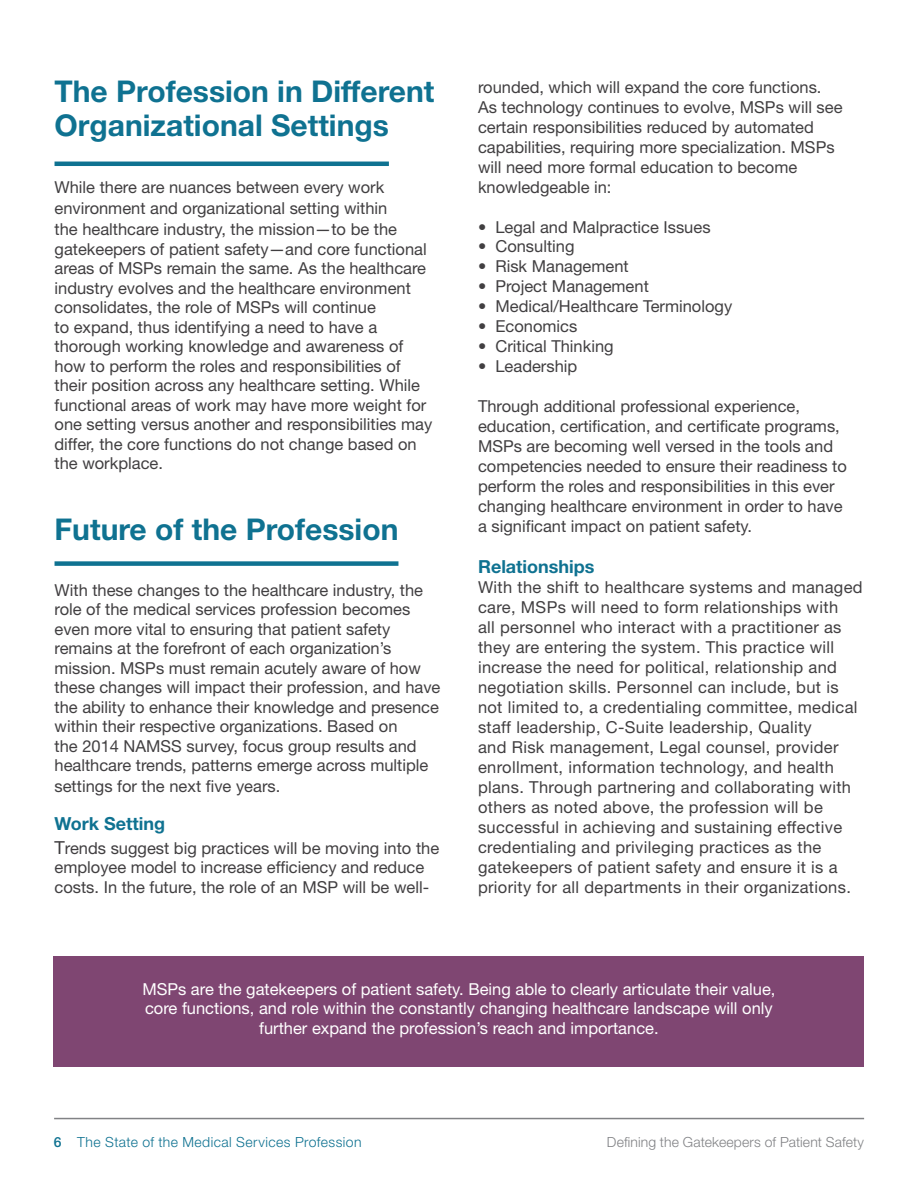
<style>
.page{position:relative;width:918px;height:1188px;background:#fff}
.page>*{position:absolute;margin:0;border:0;box-sizing:border-box;transform-origin:0 0}
._2_BODY{font:700 30px/33.6px "Helvetica Neue LT Std";color:#0f7291}
.SubHeader{font:700 30px "Helvetica Neue LT Std";color:#0f7291}
.t1{font:700 18px "Helvetica Neue LT Std";color:#0f7291}
._2_BODY-2{font:16.5px/19.5px "Helvetica Neue LT Std";color:#413f41}
._2_BODY-3{font:16.5px/20px "Helvetica Neue LT Std";letter-spacing:.02em;color:#413f41}
.SubHeader-2{font:16.5px/19.5px "Helvetica Neue LT Std";color:#413f41}
.t2{font:16.5px/19.5px "Helvetica Neue LT Std";color:#fff;text-align:center}
.t3{font:300 13.95px "Helvetica Neue LT Std";letter-spacing:.03em;color:#0f7291}
.t4{font:300 13.95px "Helvetica Neue LT Std";letter-spacing:.01em;color:#818285}
.s1{font-size:18px}
.s2{font-weight:500}
</style>
<div class="page">
<hr style="left:55px;top:162px;width:334px;height:4px;background:#0f7291">
<div style="left:55px;top:561px;width:343px;height:5px;background:#0f7291"></div>
<div style="left:54px;top:956px;width:810px;height:110px;background:#7f4672"></div>
<hr style="left:54px;top:1118px;width:810px;height:1px;background:#818285">
<p class="_2_BODY" style="left:55px;top:74px;width:381px">The Profession in Different<br>Organizational Settings</p>
<p class="_2_BODY-2" style="left:55px;top:176px;width:344px;line-height:21px">While there are nuances between every work environment and organizational setting within the healthcare industry, the mission—to be the</p>
<p class="_2_BODY-2" style="left:55px;top:239px;width:379px">gatekeepers of patient safety—and core functional areas of MSPs remain the same. As the healthcare industry evolves and the healthcare environment consolidates, the role of MSPs will continue<br>to expand, thus identifying a need to have a thorough working knowledge and awareness of how to perform the roles and responsibilities of their position across any healthcare setting. While functional areas of work may have more weight for one setting versus another and responsibilities may differ, the core functions do not change based on the workplace.</p>
<p class="SubHeader" style="left:55px;top:510px;width:345px">Future of the Profession</p>
<p class="SubHeader-2" style="left:55px;top:580px;width:387px">With these changes to the healthcare industry, the role of the medical services profession becomes even more vital to ensuring that patient safety remains at the forefront of each organization’s mission. MSPs must remain acutely aware of how these changes will impact their profession, and have the ability to enhance their knowledge and presence within their respective organizations. Based on<br>the 2014 NAMSS survey, focus group results and healthcare trends, patterns emerge across multiple</p>
<p class="SubHeader-2" style="left:55px;top:776px;width:227px">settings for the next five years.</p>
<p class="t1" style="left:55px;top:812px;width:112px">Work Setting</p>
<p class="_2_BODY-2" style="left:55px;top:838px;width:386px"><span class="s1">T</span>rends suggest big practices will be moving into the employee model to increase efficiency and reduce costs. In the future, the role of an MSP will be well-</p>
<p class="_2_BODY-2" style="left:478px;top:77px;width:366px;line-height:20px">rounded, which will expand the core functions.<br>As technology continues to evolve, MSPs will see certain responsibilities reduced by automated capabilities, requiring more specialization. MSPs will need more formal education to become knowledgeable in:</p>
<p class="_2_BODY-2" style="left:478px;top:217px;width:234px">• Legal and Malpractice Issues</p>
<p class="_2_BODY-2" style="left:478px;top:237px;width:98px">• Consulting</p>
<p class="_2_BODY-2" style="left:478px;top:257px;width:152px">• Risk Management</p>
<p class="_2_BODY-2" style="left:478px;top:277px;width:172px">• Project Management</p>
<p class="_2_BODY-2" style="left:478px;top:297px;width:256px">• Medical/Healthcare Terminology</p>
<p class="_2_BODY-2" style="left:478px;top:316px;width:101px">• Economics</p>
<p class="_2_BODY-2" style="left:478px;top:336px;width:137px">• Critical Thinking</p>
<p class="_2_BODY-2" style="left:478px;top:356px;width:101px">• Leadership</p>
<p class="_2_BODY-2" style="left:478px;top:396px;width:370px;line-height:20px">Through additional professional experience, education, certification, and certificate programs, MSPs are becoming well versed in the tools and competencies needed to ensure their readiness to perform the roles and responsibilities in this ever changing healthcare environment in order to have a significant impact on patient safety.</p>
<p class="t1" style="left:478px;top:556px;width:118px">Relationships</p>
<p class="_2_BODY-3" style="left:478px;top:577px;width:386px">With the shift to healthcare systems and managed care, MSPs will need to form relationships with<br>all personnel who interact with a practitioner as they are entering the system. This practice will increase the need for political, relationship and negotiation skills. Personnel can include, but is not limited to, a credentialing committee, medical staff leadership, C-Suite leadership, Quality<br>and Risk management, Legal counsel, provider enrollment, information technology, and health plans. Through partnering and collaborating with others as noted above, the profession will be successful in achieving and sustaining effective credentialing and privileging practices as the gatekeepers of patient safety and ensure it is a priority for all departments in their organizations.</p>
<p class="t2" style="left:142px;top:979px;width:635px">MSPs are the gatekeepers of patient safety. Being able to clearly articulate their value, core functions, and role within the constantly changing healthcare landscape will only further expand the profession’s reach and importance.</p>
<p class="t3" style="left:54px;top:1134px;width:309px"><span class="s2">6</span> The State of the Medical Services Profession</p>
<p class="t4" style="left:607px;top:1134px;width:259px">Defining the Gatekeepers of Patient Safety</p>
</div>
